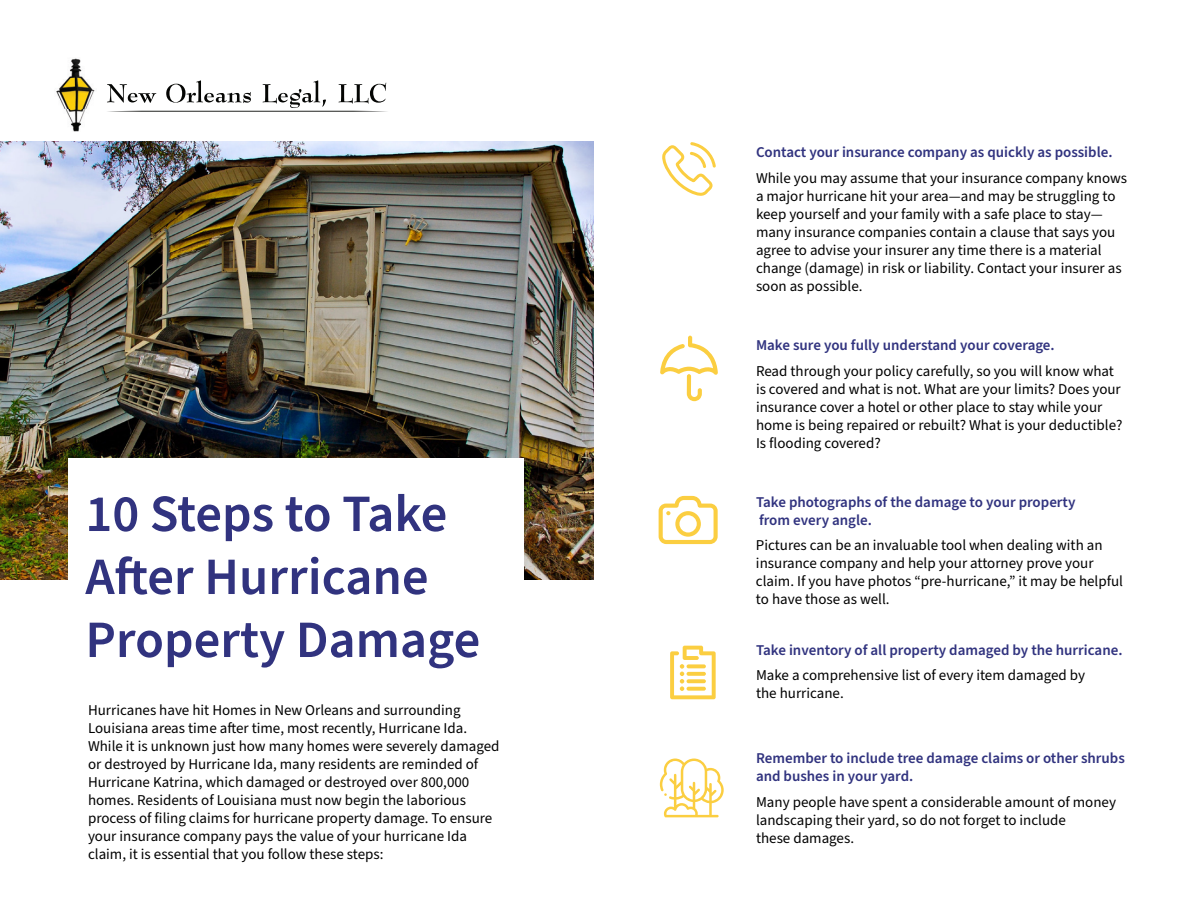
<style>
.page{position:relative;width:1188px;height:918px;background:#fff}
.page>*{position:absolute;margin:0;border:0;box-sizing:border-box;transform-origin:0 0}
.t1{font:600 52.5px/63px "Source Sans Pro";color:#31337f}
.t2{font:15px/18px "Source Sans Pro";color:#000}
.t3{font:600 15px/18px "Source Sans Pro";color:#31337f}
</style>
<div class="page">
<img style="left:0;top:142px;width:594px;height:437px">
<div style="left:68px;top:458px;width:456px;height:150px;background:#fff"></div>
<img style="left:56px;top:58px;width:39px;height:74px">
<svg style="left:107px;top:80px;width:280px;height:32px"></svg>
<svg style="left:662px;top:142px;width:54px;height:54px"></svg>
<svg style="left:660px;top:336px;width:58px;height:65px"></svg>
<svg style="left:659px;top:496px;width:59px;height:48px"></svg>
<svg style="left:670px;top:646px;width:46px;height:53px"></svg>
<svg style="left:660px;top:759px;width:64px;height:58px"></svg>
<p class="t1" style="left:85px;top:484px;width:396px">10 Steps to Take<br>After Hurricane<br>Property Damage</p>
<p class="t2" style="left:88px;top:701px;width:413px">Hurricanes have hit Homes in New Orleans and surrounding Louisiana areas time after time, most recently, Hurricane Ida.<br>While it is unknown just how many homes were severely damaged or destroyed by Hurricane Ida, many residents are reminded of Hurricane Katrina, which damaged or destroyed over 800,000 homes. Residents of Louisiana must now begin the laborious process of filing claims for hurricane property damage. To ensure your insurance company pays the value of your hurricane Ida claim, it is essential that you follow these steps:</p>
<p class="t3" style="left:756px;top:144px;width:358px">Contact your insurance company as quickly as possible.</p>
<p class="t2" style="left:756px;top:169px;width:373px">While you may assume that your insurance company knows a major hurricane hit your area—and may be struggling to keep yourself and your family with a safe place to stay— many insurance companies contain a clause that says you agree to advise your insurer any time there is a material change (damage) in risk or liability. Contact your insurer as soon as possible.</p>
<p class="t3" style="left:756px;top:337px;width:300px">Make sure you fully understand your coverage.</p>
<p class="t2" style="left:756px;top:362px;width:368px">Read through your policy carefully, so you will know what is covered and what is not. What are your limits? Does your insurance cover a hotel or other place to stay while your home is being repaired or rebuilt? What is your deductible?<br>Is flooding covered?</p>
<p class="t3" style="left:756px;top:493px;width:321px">Take photographs of the damage to your property</p>
<p class="t3" style="left:759px;top:511px;width:114px">from every angle.</p>
<p class="t2" style="left:756px;top:537px;width:369px">Pictures can be an invaluable tool when dealing with an insurance company and help your attorney prove your claim. If you have photos “pre-hurricane,” it may be helpful to have those as well.</p>
<p class="t3" style="left:756px;top:641px;width:368px">Take inventory of all property damaged by the hurricane.</p>
<p class="t2" style="left:756px;top:667px;width:331px">Make a comprehensive list of every item damaged by</p>
<p class="t2" style="left:756px;top:685px;width:89px">the hurricane.</p>
<p class="t3" style="left:756px;top:750px;width:370px">Remember to include tree damage claims or other shrubs and bushes in your yard.</p>
<p class="t2" style="left:756px;top:793px;width:362px">Many people have spent a considerable amount of money landscaping their yard, so do not forget to include<br>these damages.</p>
</div>
